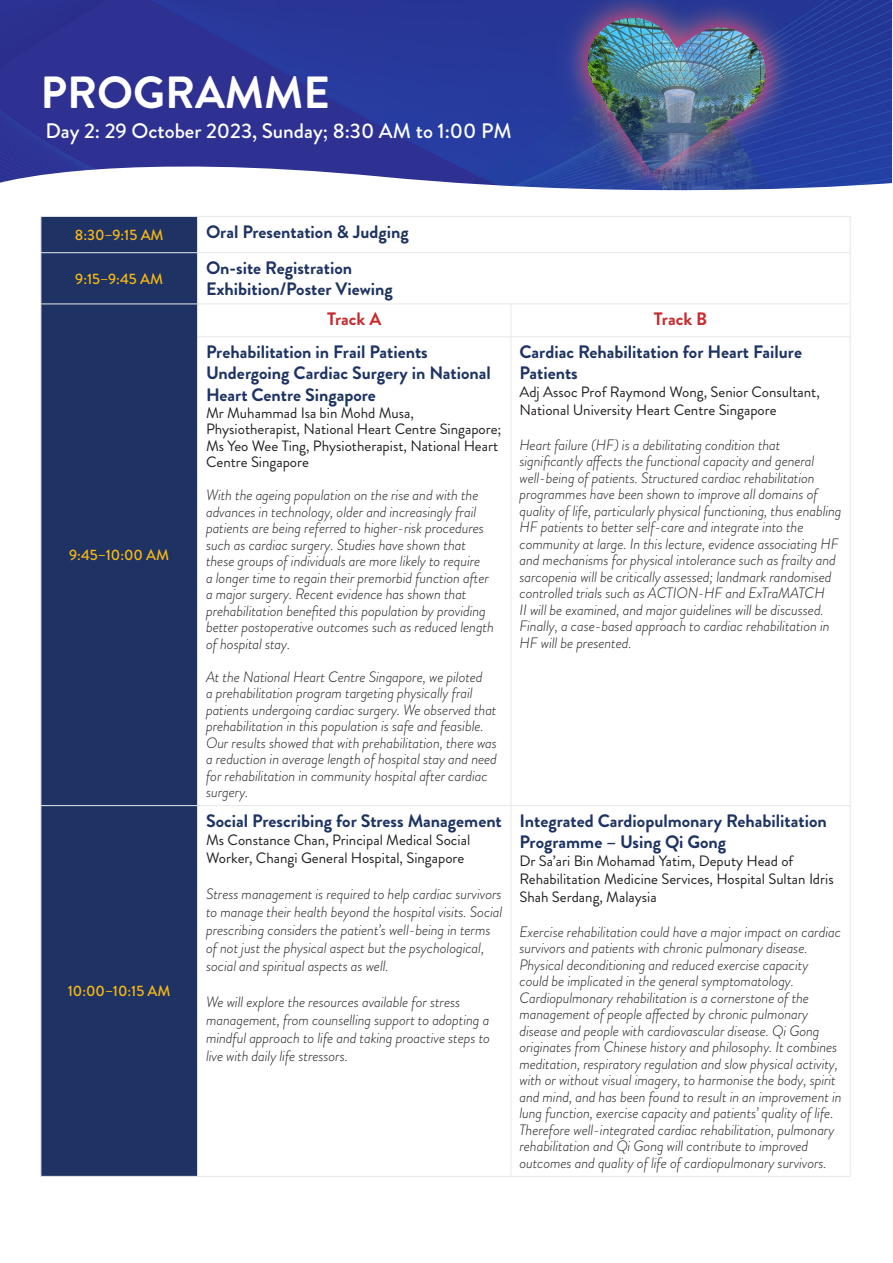
<style>
.page{position:relative;width:893px;height:1263px;background:#fff}
.page>*{position:absolute;margin:0;border:0;box-sizing:border-box;transform-origin:0 0}
.t1{font:700 45px "Brandon Grotesque";color:#fff}
.t2{font:500 21px "Brandon Grotesque";color:#fff}
.t3{font:700 18px/21.6px "Brandon Grotesque";color:#1e3363}
.t4{font:700 18px "Brandon Grotesque";color:#c52b2f}
.t5{font:italic 300 15px/16.5px "Brandon Grotesque";letter-spacing:-.01em;color:#231f20}
.t6{font:15px/18px "Brandon Grotesque";color:#231f20}
.t7{font:500 15px "Brandon Grotesque";color:#fbba14}
</style>
<div class="page">
<img style="left:0;top:0;width:892px;height:191px">
<div style="left:41px;top:217px;width:156px;height:959px;background:#1e3363"></div>
<hr style="left:40px;top:216px;width:158px;height:1px;background:#e7e8e8">
<hr style="left:40px;top:217px;width:1px;height:35px;background:#e7e8e8">
<hr style="left:198px;top:216px;width:313px;height:1px;background:#e7e8e8">
<hr style="left:197px;top:217px;width:1px;height:35px;background:#e7e8e8">
<hr style="left:511px;top:216px;width:340px;height:1px;background:#e7e8e8">
<hr style="left:850px;top:217px;width:1px;height:35px;background:#e7e8e8">
<hr style="left:40px;top:253px;width:1px;height:51px;background:#e7e8e8">
<hr style="left:197px;top:253px;width:1px;height:51px;background:#e7e8e8">
<hr style="left:850px;top:253px;width:1px;height:51px;background:#e7e8e8">
<hr style="left:40px;top:252px;width:158px;height:1px;background:#e7e8e8">
<hr style="left:40px;top:304px;width:158px;height:1px;background:#e7e8e8">
<hr style="left:40px;top:304px;width:1px;height:33px;background:#e7e8e8">
<hr style="left:40px;top:337px;width:1px;height:468px;background:#e7e8e8">
<hr style="left:198px;top:252px;width:313px;height:1px;background:#e7e8e8">
<hr style="left:511px;top:252px;width:340px;height:1px;background:#e7e8e8">
<hr style="left:198px;top:304px;width:313px;height:1px;background:#e7e8e8">
<hr style="left:197px;top:304px;width:1px;height:32px;background:#e7e8e8">
<hr style="left:511px;top:304px;width:340px;height:1px;background:#e7e8e8">
<hr style="left:511px;top:304px;width:1px;height:32px;background:#e7e8e8">
<hr style="left:850px;top:304px;width:1px;height:32px;background:#e7e8e8">
<hr style="left:197px;top:336px;width:314px;height:1px;background:#e7e8e8">
<hr style="left:197px;top:337px;width:1px;height:468px;background:#e7e8e8">
<hr style="left:511px;top:336px;width:340px;height:1px;background:#e7e8e8">
<hr style="left:511px;top:337px;width:1px;height:468px;background:#e7e8e8">
<hr style="left:850px;top:337px;width:1px;height:468px;background:#e7e8e8">
<hr style="left:40px;top:805px;width:158px;height:1px;background:#e7e8e8">
<hr style="left:40px;top:806px;width:1px;height:370px;background:#e7e8e8">
<hr style="left:198px;top:805px;width:313px;height:1px;background:#e7e8e8">
<hr style="left:197px;top:806px;width:1px;height:370px;background:#e7e8e8">
<hr style="left:511px;top:805px;width:340px;height:1px;background:#e7e8e8">
<hr style="left:511px;top:806px;width:1px;height:370px;background:#e7e8e8">
<hr style="left:850px;top:806px;width:1px;height:370px;background:#e7e8e8">
<hr style="left:40px;top:1176px;width:158px;height:1px;background:#e7e8e8">
<hr style="left:198px;top:1176px;width:313px;height:1px;background:#e7e8e8">
<hr style="left:511px;top:1176px;width:340px;height:1px;background:#e7e8e8">
<p class="t1" style="left:40px;top:61px;width:291px">PROGRAMME</p>
<p class="t2" style="left:46px;top:116px;width:468px">Day 2: 29 October 2023, Sunday; 8:30 AM to 1:00 PM</p>
<p class="t7" style="left:75px;top:224px;width:90px">8:30–9:15 AM</p>
<p class="t3" style="left:206px;top:221px;width:204px">Oral Presentation &amp; Judging</p>
<p class="t7" style="left:75px;top:268px;width:89px">9:15–9:45 AM</p>
<p class="t3" style="left:206px;top:257px;width:148px">On-site Registration</p>
<p class="t3" style="left:206px;top:279px;width:188px">Exhibition/Poster Viewing</p>
<p class="t7" style="left:69px;top:544px;width:102px">9:45–10:00 AM</p>
<p class="t7" style="left:68px;top:981px;width:104px">10:00–10:15 AM</p>
<p class="t4" style="left:327px;top:306px;width:56px">Track A</p>
<p class="t4" style="left:654px;top:306px;width:55px">Track B</p>
<p class="t3" style="left:206px;top:341px;width:286px">Prehabilitation in Frail Patients<br>Undergoing Cardiac Surgery in National<br>Heart Centre Singapore</p>
<p class="t6" style="left:206px;top:404px;width:297px;line-height:16.5px">Mr Muhammad Isa bin Mohd Musa, Physiotherapist, National Heart Centre Singapore; Ms Yeo Wee Ting, Physiotherapist, National Heart Centre Singapore</p>
<p class="t5" style="left:206px;top:487px;width:289px">With the ageing population on the rise and with the advances in technology, older and increasingly frail patients are being referred to higher-risk procedures such as cardiac surgery. Studies have shown that these groups of individuals are more likely to require<br>a longer time to regain their premorbid function after a major surgery. Recent evidence has shown that prehabilitation benefited this population by providing better postoperative outcomes such as reduced length of hospital stay.</p>
<p class="t5" style="left:206px;top:668px;width:293px">At the National Heart Centre Singapore, we piloted<br>a prehabilitation program targeting physically frail patients undergoing cardiac surgery. We observed that prehabilitation in this population is safe and feasible.<br>Our results showed that with prehabilitation, there was a reduction in average length of hospital stay and need for rehabilitation in community hospital after cardiac surgery.</p>
<p class="t3" style="left:519px;top:341px;width:284px">Cardiac Rehabilitation for Heart Failure<br>Patients</p>
<p class="t6" style="left:519px;top:383px;width:302px">Adj Assoc Prof Raymond Wong, Senior Consultant,<br>National University Heart Centre Singapore</p>
<p class="t5" style="left:519px;top:437px;width:324px">Heart failure (HF) is a debilitating condition that significantly affects the functional capacity and general well-being of patients. Structured cardiac rehabilitation programmes have been shown to improve all domains of quality of life, particularly physical functioning, thus enabling HF patients to better self-care and integrate into the community at large. In this lecture, evidence associating HF and mechanisms for physical intolerance such as frailty and sarcopenia will be critically assessed; landmark randomised controlled trials such as ACTION-HF and ExTraMATCH<br>II will be examined, and major guidelines will be discussed.<br>Finally, a case-based approach to cardiac rehabilitation in HF will be presented.</p>
<p class="t3" style="left:206px;top:810px;width:297px">Social Prescribing for Stress Management</p>
<p class="t6" style="left:206px;top:831px;width:266px">Ms Constance Chan, Principal Medical Social<br>Worker, Changi General Hospital, Singapore</p>
<p class="t5" style="left:206px;top:885px;width:298px;line-height:18px">Stress management is required to help cardiac survivors to manage their health beyond the hospital visits. Social prescribing considers the patient’s well-being in terms of not just the physical aspect but the psychological, social and spiritual aspects as well.</p>
<p class="t5" style="left:206px;top:993px;width:285px;line-height:18px">We will explore the resources available for stress management, from counselling support to adopting a mindful approach to life and taking proactive steps to live with daily life stressors.</p>
<p class="t3" style="left:519px;top:810px;width:309px">Integrated Cardiopulmonary Rehabilitation<br>Programme – Using Qi Gong</p>
<p class="t6" style="left:519px;top:852px;width:316px">Dr Sa’ari Bin Mohamad Yatim, Deputy Head of<br>Rehabilitation Medicine Services, Hospital Sultan Idris<br>Shah Serdang, Malaysia</p>
<p class="t5" style="left:519px;top:923px;width:324px">Exercise rehabilitation could have a major impact on cardiac survivors and patients with chronic pulmonary disease.<br>Physical deconditioning and reduced exercise capacity<br>could be implicated in the general symptomatology.<br>Cardiopulmonary rehabilitation is a cornerstone of the management of people affected by chronic pulmonary disease and people with cardiovascular disease. Qi Gong originates from Chinese history and philosophy. It combines meditation, respiratory regulation and slow physical activity, with or without visual imagery, to harmonise the body, spirit and mind, and has been found to result in an improvement in lung function, exercise capacity and patients’ quality of life.<br>Therefore well-integrated cardiac rehabilitation, pulmonary rehabilitation and Qi Gong will contribute to improved outcomes and quality of life of cardiopulmonary survivors.</p>
</div>
